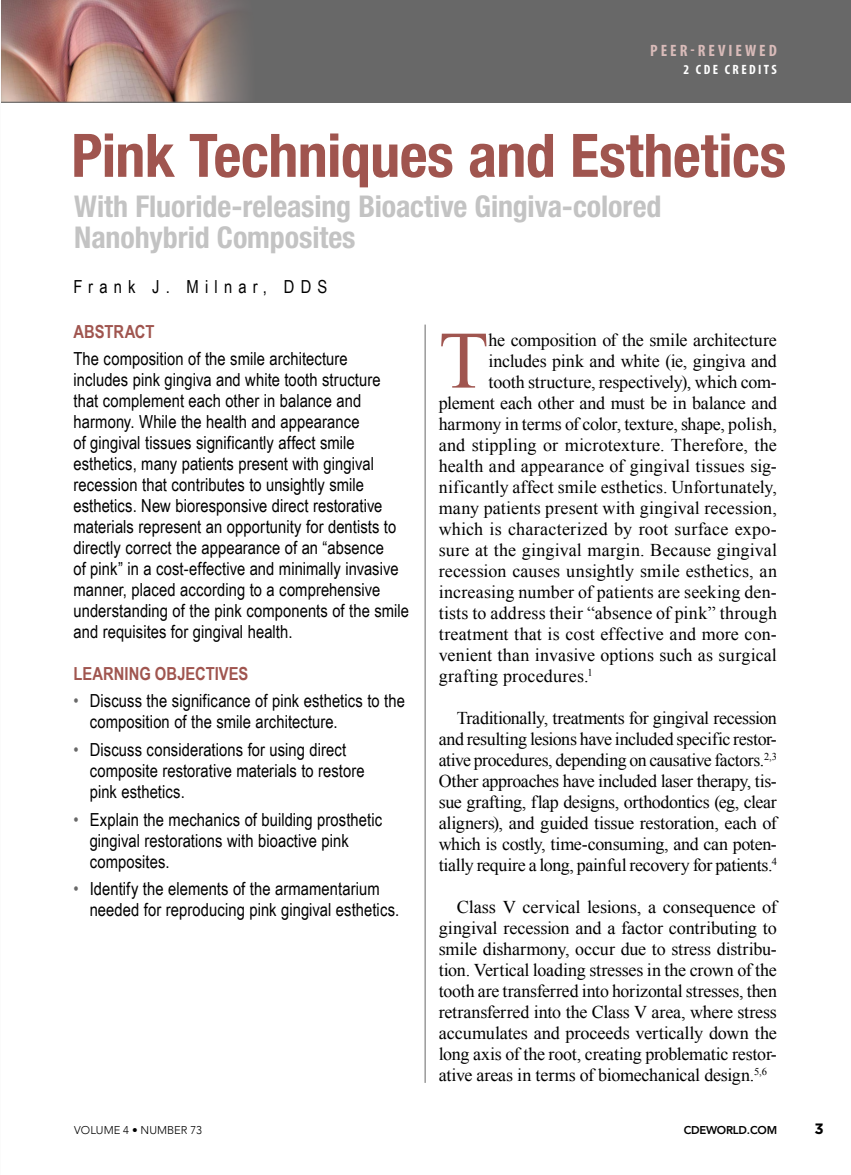
<style>
.page{position:relative;width:851px;height:1175px;background:#fff}
.page>*{position:absolute;margin:0;border:0;box-sizing:border-box;transform-origin:0 0}
.t1{font:81.45px "Times New Roman";color:#a0554f}
.t2{font:700 condensed 60px "Helvetica Neue LT Std";letter-spacing:-.01em;color:#a0554f}
.t3{font:700 condensed 30px/31.5px "Helvetica Neue LT Std";letter-spacing:-.005em;color:#c3c3c3}
.t4{font:18px/21px "Times New Roman";letter-spacing:.005em;color:#000;text-align:justify}
.t5{font:18px/21px "Arial Narrow";letter-spacing:.005em;color:#000}
.t6{font:18px "Times New Roman";letter-spacing:-.015em;color:#000}
.t7{font:700 18px "Arial Narrow";color:#a0554f}
.t8{font:18px "Arial Narrow";letter-spacing:.34em;color:#000}
.t9{font:700 condensed 16.5px "Myriad Pro";letter-spacing:.18em;color:#d9bbb9}
.t10{font:700 15px "Gotham";color:#000}
.t11{font:700 condensed 13.5px "Myriad Pro";letter-spacing:.18em;color:#fff}
.t12{font:300 11.25px "Avenir";color:#000}
.t13{font:800 11.25px "Avenir LT Std";letter-spacing:-.02em;color:#000}
.s1{color:#686868}
</style>
<div class="page">
<div style="left:1px;top:0;width:849px;height:102px;background:#686868"></div>
<img style="left:1px;top:0;width:244px;height:102px">
<hr style="left:424px;top:324px;width:1px;height:758px;background:#686868">
<hr style="left:1px;top:102px;width:849px;height:1px;background:#686868">
<p class="t9" style="left:650px;top:40px;width:128px">PEER-REVIEWED</p>
<p class="t11" style="left:683px;top:61px;width:95px">2 CDE CREDITS</p>
<h2 class="t2" style="left:71px;top:119px;width:716px">Pink Techniques and Esthetics</h2>
<h3 class="t3" style="left:74px;top:190px;width:588px">With Fluoride-releasing Bioactive Gingiva-colored<br>Nanohybrid Composites</h3>
<p class="t8" style="left:73px;top:274px;width:255px">Frank J. Milnar, DDS</p>
<p class="t7" style="left:73px;top:318px;width:83px">ABSTRACT</p>
<p class="t5" style="left:73px;top:347px;width:337px">The composition of the smile architecture<br>includes pink gingiva and white tooth structure that complement each other in balance and harmony. While the health and appearance<br>of gingival tissues significantly affect smile esthetics, many patients present with gingival recession that contributes to unsightly smile esthetics. New bioresponsive direct restorative materials represent an opportunity for dentists to directly correct the appearance of an “absence<br>of pink” in a cost-effective and minimally invasive manner, placed according to a comprehensive understanding of the pink components of the smile and requisites for gingival health.</p>
<p class="t7" style="left:73px;top:660px;width:176px">LEARNING OBJECTIVES</p>
<p class="t5" style="left:90px;top:689px;width:317px;text-indent:-16px"><span class="s1">•</span> Discuss the significance of pink esthetics to the composition of the smile architecture.</p>
<p class="t5" style="left:90px;top:738px;width:276px;text-indent:-16px"><span class="s1">•</span> Discuss considerations for using direct composite restorative materials to restore pink esthetics.</p>
<p class="t5" style="left:90px;top:808px;width:294px;text-indent:-16px"><span class="s1">•</span> Explain the mechanics of building prosthetic gingival restorations with bioactive pink composites.</p>
<p class="t5" style="left:90px;top:877px;width:311px;text-indent:-16px"><span class="s1">•</span> Identify the elements of the armamentarium needed for reproducing pink gingival esthetics.</p>
<h1 class="t1" style="left:438px;top:305px;width:51px">T</h1>
<p class="t4" style="left:488px;top:329px;width:290px">he composition of the smile architecture</p>
<p class="t6" style="left:488px;top:348px;width:290px">includes pink and white (ie, gingiva and</p>
<p class="t4" style="left:488px;top:371px;width:290px">tooth structure, respectively), which com-</p>
<p class="t6" style="left:438px;top:390px;width:340px">plement each other and must be in balance and</p>
<p class="t4" style="left:438px;top:413px;width:340px">harmony in terms of color, texture, shape, polish,</p>
<p class="t4" style="left:438px;top:434px;width:340px">and stippling or microtexture. Therefore, the</p>
<p class="t4" style="left:438px;top:455px;width:340px">health and appearance of gingival tissues sig-</p>
<p class="t4" style="left:438px;top:476px;width:340px">nificantly affect smile esthetics. Unfortunately,</p>
<p class="t4" style="left:438px;top:497px;width:340px">many patients present with gingival recession,</p>
<p class="t4" style="left:438px;top:518px;width:340px">which is characterized by root surface expo-</p>
<p class="t4" style="left:438px;top:539px;width:340px">sure at the gingival margin. Because gingival</p>
<p class="t4" style="left:438px;top:560px;width:340px">recession causes unsightly smile esthetics, an</p>
<p class="t4" style="left:438px;top:581px;width:340px">increasing number of patients are seeking den-</p>
<p class="t4" style="left:438px;top:602px;width:340px">tists to address their “absence of pink” through</p>
<p class="t4" style="left:438px;top:623px;width:340px">treatment that is cost effective and more con-</p>
<p class="t4" style="left:438px;top:644px;width:340px">venient than invasive options such as surgical</p>
<p class="t4" style="left:438px;top:665px;width:156px">grafting procedures.<sup>1</sup></p>
<p class="t4" style="left:438px;top:707px;width:340px;text-indent:18px">Traditionally, treatments for gingival recession and resulting lesions have included specific restor&shy;ative procedures, depending on causative factors.<sup>2,3<br></sup>Other approaches have included laser therapy, tis&shy;sue grafting, flap designs, orthodontics (eg, clear aligners), and guided tissue restoration, each of which is costly, time-consuming, and can poten&shy;tially require a long, painful recovery for patients.<sup>4</sup></p>
<p class="t4" style="left:438px;top:896px;width:340px;text-indent:18px">Class V cervical lesions, a consequence of gingival recession and a factor contributing to smile disharmony, occur due to stress distribu&shy;tion. Vertical loading stresses in the crown of the tooth are transferred into horizontal stresses, then retransferred into the Class V area, where stress accumulates and proceeds vertically down the long axis of the root, creating problematic restor&shy;ative areas in terms of biomechanical design.<sup>5,6</sup></p>
<p class="t12" style="left:74px;top:1123px;width:129px">VOLUME 4 • NUMBER 73</p>
<p class="t13" style="left:683px;top:1123px;width:95px">CDEWORLD.COM</p>
<p class="t10" style="left:814px;top:1118px;width:11px">3</p>
</div>
